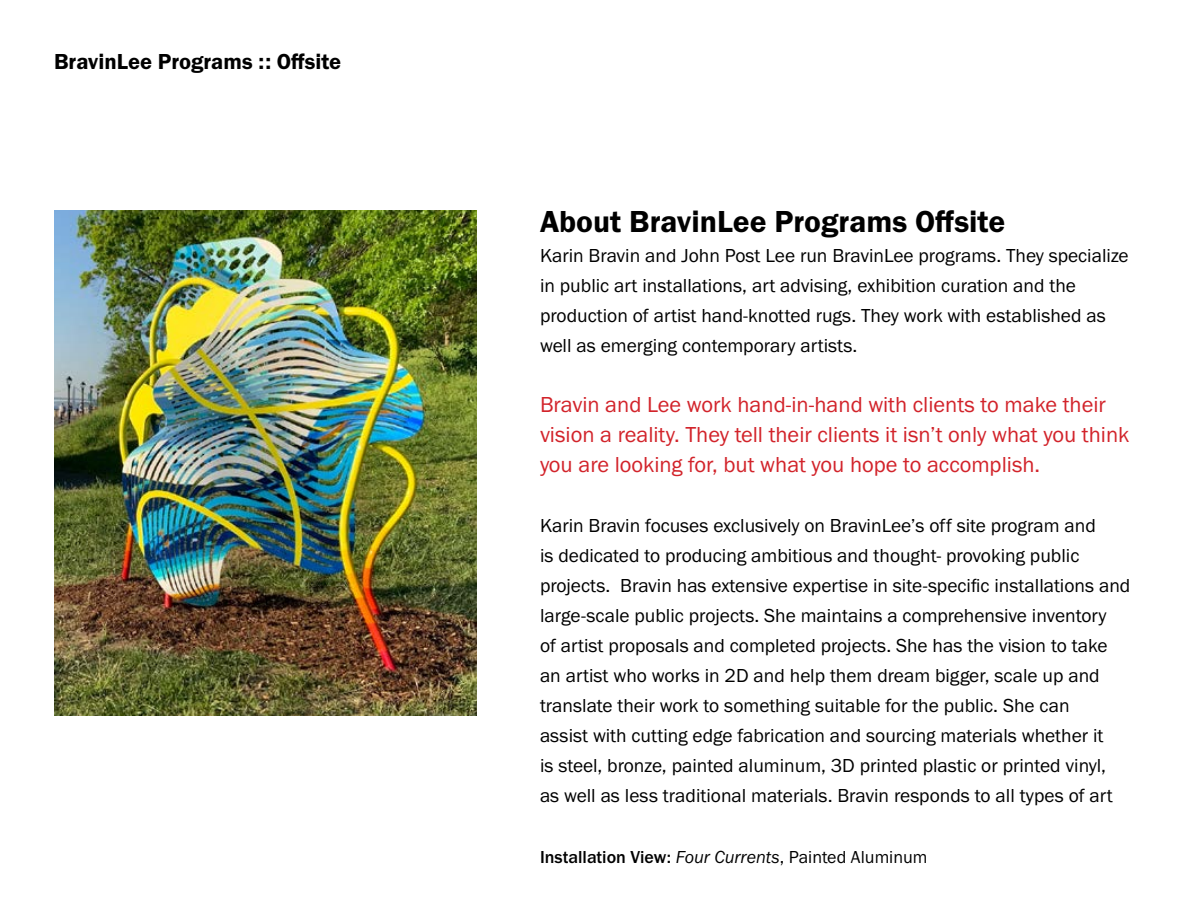
<style>
.page{position:relative;width:1188px;height:918px;background:#fff}
.page>*{position:absolute;margin:0;border:0;box-sizing:border-box;transform-origin:0 0}
.t1{font:31.5px "Franklin Gothic URW Dem";color:#000}
.t2{font:22.5px/30px "Franklin Gothic URW Boo";color:#d2232a}
.t3{font:22.5px "Franklin Gothic URW Dem";color:#000}
.t4{font:19.5px/30px "Franklin Gothic URW Boo";color:#000}
.t5{font:500 18px "Franklin Gothic URW";color:#000}
.s1{font-family:"Franklin Gothic URW Boo Ita";font-weight:400}
.s2{font-family:"Franklin Gothic URW Boo";font-weight:400}
</style>
<div class="page">
<img style="left:54px;top:211px;width:422px;height:505px">
<p class="t3" style="left:54px;top:48px;width:289px">BravinLee Programs :: Offsite</p>
<h1 class="t1" style="left:540px;top:202px;width:467px">About BravinLee Programs Offsite</h1>
<p class="t4" style="left:540px;top:240px;width:590px">Karin Bravin and John Post Lee run BravinLee programs. They specialize in public art installations, art advising, exhibition curation and the production of artist hand-knotted rugs. They work with established as well as emerging contemporary artists.</p>
<p class="t2" style="left:540px;top:389px;width:591px">Bravin and Lee work hand-in-hand with clients to make their vision a reality. They tell their clients it isn’t only what you think you are looking for, but what you hope to accomplish.</p>
<p class="t4" style="left:540px;top:510px;width:592px">Karin Bravin focuses exclusively on BravinLee’s off site program and<br>is dedicated to producing ambitious and thought- provoking public projects. Bravin has extensive expertise in site-specific installations and large-scale public projects. She maintains a comprehensive inventory<br>of artist proposals and completed projects. She has the vision to take an artist who works in 2D and help them dream bigger, scale up and translate their work to something suitable for the public. She can<br>assist with cutting edge fabrication and sourcing materials whether it<br>is steel, bronze, painted aluminum, 3D printed plastic or printed vinyl,<br>as well as less traditional materials. Bravin responds to all types of art</p>
<p class="t5" style="left:540px;top:846px;width:389px">Installation View: <span class="s1">Four Currents</span><span class="s2">, Painted Aluminum</span></p>
</div>
